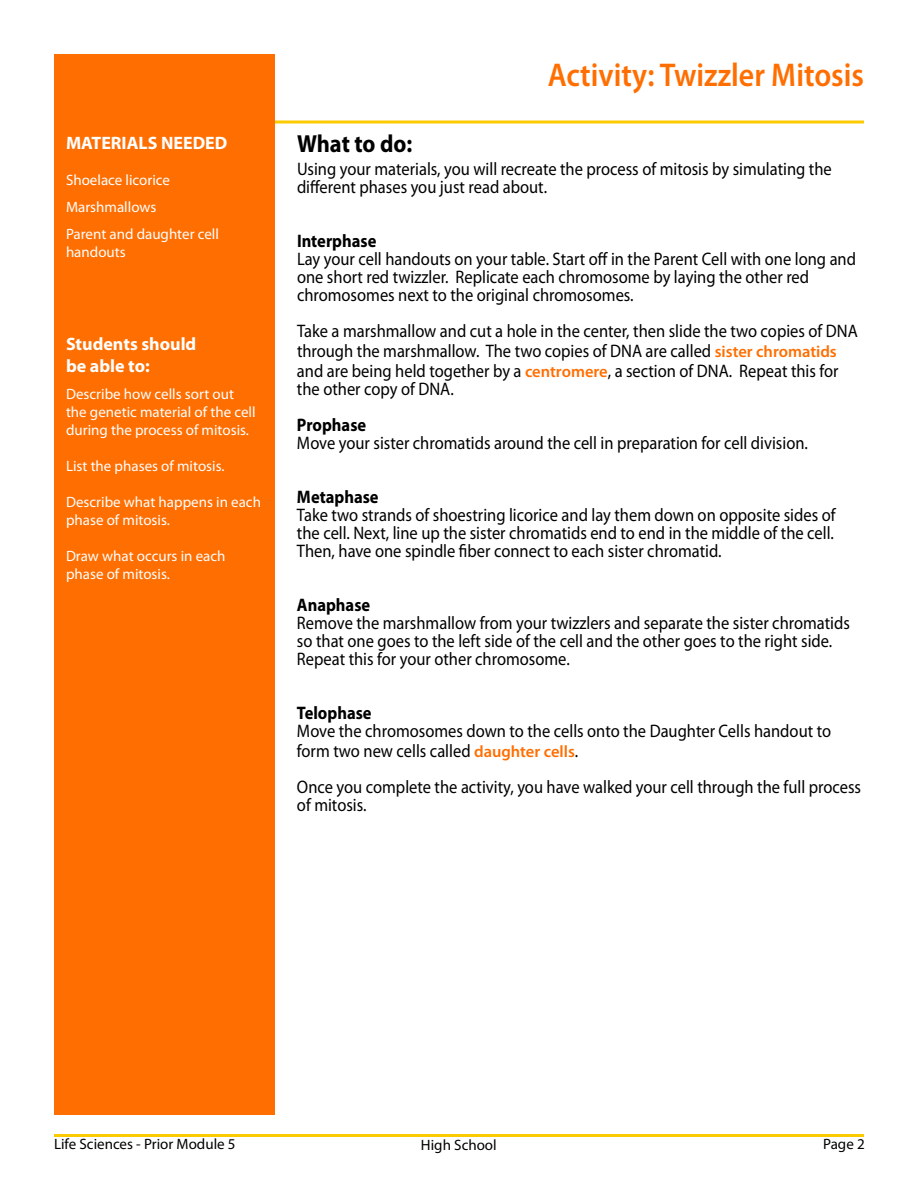
<style>
.page{position:relative;width:918px;height:1188px;background:#fff}
.page>*{position:absolute;margin:0;border:0;box-sizing:border-box;transform-origin:0 0}
.t1{font:600 33px "Myriad Pro";color:#ff6e00;scale:.91 1}
.t2{font:700 24.75px "Myriad Pro";letter-spacing:-.005em;color:#000;scale:.91 1}
.t3{font:18.15px/18px "Myriad Pro";color:#000;scale:.91 1}
.t4{font:700 18.15px "Myriad Pro";color:#000;scale:.91 1}
.t5{font:700 18px/21.6px "Myriad Pro";color:#fff}
.t6{font:15px/18px "Myriad Pro";color:#fff}
.t7{font:15px "Myriad Pro";color:#000}
.s1{font-weight:600;font-size:16.5px;color:#ff6e00}
</style>
<div class="page">
<hr style="left:54px;top:120px;width:810px;height:3px;background:#fcca00">
<div style="left:54px;top:54px;width:220px;height:1060px;background:#ff6e00"></div>
<hr style="left:54px;top:1134px;width:810px;height:3px;background:#fcca00">
<p class="t5" style="left:66px;top:131px;width:163px">MATERIALS NEEDED</p>
<p class="t6" style="left:66px;top:166px;width:154px;line-height:27px">Shoelace licorice<br>Marshmallows<br>Parent and daughter cell</p>
<p class="t6" style="left:66px;top:242px;width:61px">handouts</p>
<p class="t5" style="left:66px;top:333px;width:132px">Students should be able to:</p>
<p class="t6" style="left:66px;top:384px;width:191px">Describe how cells sort out the genetic material of the cell during the process of mitosis.</p>
<p class="t6" style="left:66px;top:456px;width:160px">List the phases of mitosis.</p>
<p class="t6" style="left:66px;top:492px;width:197px">Describe what happens in each phase of mitosis.</p>
<p class="t6" style="left:66px;top:546px;width:161px">Draw what occurs in each phase of mitosis.</p>
<h1 class="t1" style="left:548px;top:53px;width:349px">Activity: Twizzler Mitosis</h1>
<h2 class="t2" style="left:297px;top:127px;width:128px">What to do:</h2>
<p class="t3" style="left:297px;top:160px;width:589px">Using your materials, you will recreate the process of mitosis by simulating the different phases you just read about.</p>
<p class="t4" style="left:297px;top:229px;width:89px">Interphase</p>
<p class="t3" style="left:297px;top:250px;width:616px">Lay your cell handouts on your table. Start off in the Parent Cell with one long and one short red twizzler. Replicate each chromosome by laying the other red chromosomes next to the original chromosomes.</p>
<p class="t3" style="left:297px;top:321px;width:618px;line-height:19.8px">Take a marshmallow and cut a hole in the center, then slide the two copies of DNA through the marshmallow. The two copies of DNA are called <span class="s1">sister chromatids </span>and are being held together by a <span class="s1">centromere</span>, a section of DNA. Repeat this for</p>
<p class="t3" style="left:297px;top:380px;width:174px">the other copy of DNA.</p>
<p class="t4" style="left:297px;top:413px;width:78px">Prophase</p>
<p class="t3" style="left:297px;top:434px;width:563px">Move your sister chromatids around the cell in preparation for cell division.</p>
<p class="t4" style="left:297px;top:485px;width:91px">Metaphase</p>
<p class="t3" style="left:297px;top:506px;width:593px;text-align:justify">Take two strands of shoestring licorice and lay them down on opposite sides of the cell. Next, line up the sister chromatids end to end in the middle of the cell.<br>Then, have one spindle fiber connect to each sister chromatid.</p>
<p class="t4" style="left:297px;top:593px;width:82px">Anaphase</p>
<p class="t3" style="left:297px;top:614px;width:609px">Remove the marshmallow from your twizzlers and separate the sister chromatids so that one goes to the left side of the cell and the other goes to the right side.<br>Repeat this for your other chromosome.</p>
<p class="t4" style="left:297px;top:701px;width:83px">Telophase</p>
<p class="t3" style="left:297px;top:721px;width:589px;line-height:19.8px">Move the chromosomes down to the cells onto the Daughter Cells handout to form two new cells called <span class="s1">daughter cells</span>.</p>
<p class="t3" style="left:297px;top:777px;width:621px">Once you complete the activity, you have walked your cell through the full process of mitosis.</p>
<p class="t7" style="left:54px;top:1135px;width:183px">Life Sciences - Prior Module 5</p>
<p class="t7" style="left:421px;top:1135px;width:77px">High School</p>
<p class="t7" style="left:823px;top:1135px;width:43px">Page 2</p>
</div>
